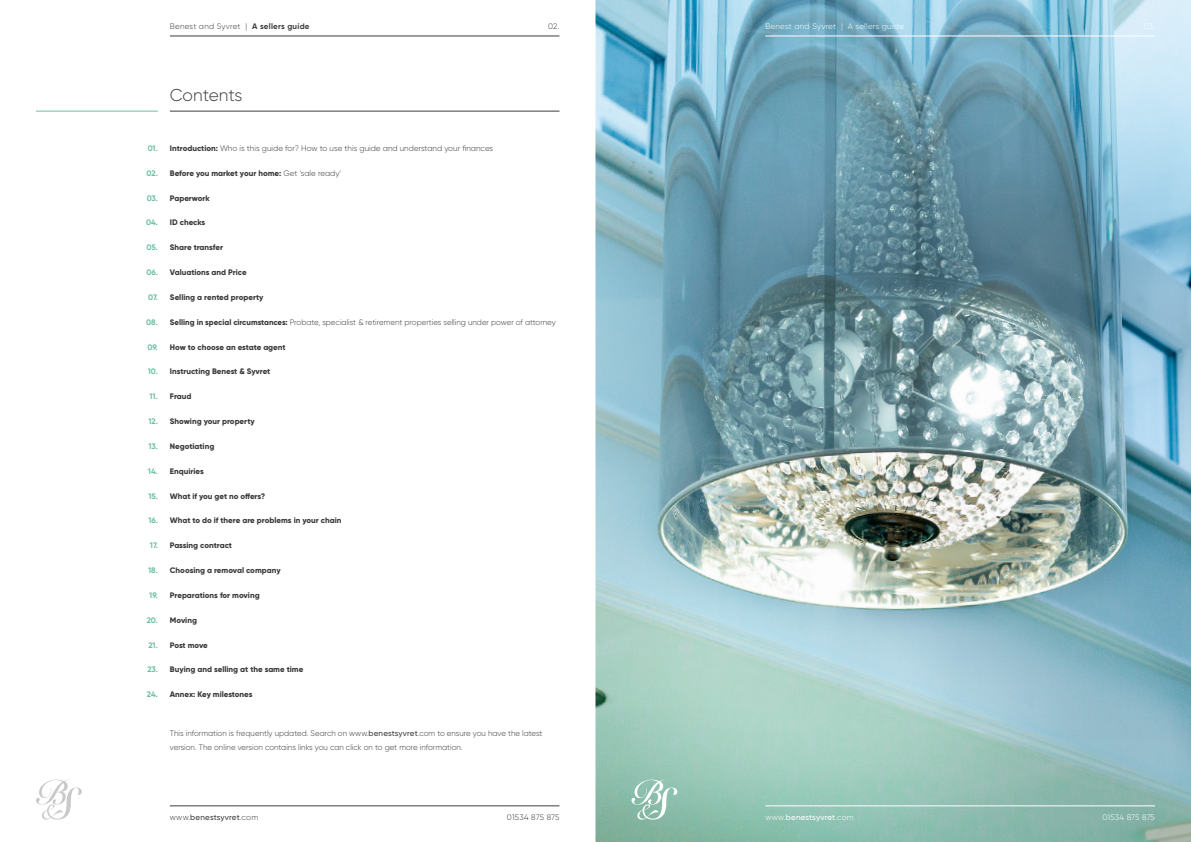
<style>
.page{position:relative;width:1191px;height:842px;background:#fff}
.page>*{position:absolute;margin:0;border:0;box-sizing:border-box;transform-origin:0 0}
.t1{font:300 17.1px "Gilroy";color:#3c3c3b}
.t2{font:800 8px "Gilroy";color:#3c3c3b}
.t3{font:300 8px/14px "Gilroy";color:#3c3c3b}
.t4{font:300 8px "Gilroy";letter-spacing:.03em;color:#fff}
.t5{font:300 8px "Gilroy";letter-spacing:.03em;color:#3c3c3b}
.t6{font:500 8px "Gilroy";letter-spacing:.015em;color:#3c3c3b}
.t7{font:500 8px "Gilroy";letter-spacing:.015em;color:#fff}
.t8{font:800 8px "Gilroy";letter-spacing:-.02em;color:#3c3c3b}
.t9{font:300 8px "Gilroy";letter-spacing:.02em;color:#3c3c3b}
.s1{font-weight:700}
.s2{font-weight:700;color:#6bbfa1}
.s3{font-weight:800}
.s4{font-weight:300}
.s5{font-weight:500}
</style>
<div class="page">
<img style="left:595px;top:0;width:596px;height:842px">
<hr style="left:36px;top:111px;width:122px;height:1px;background:#6bbfa1">
<hr style="left:170px;top:111px;width:389px;height:1px;background:#3c3c3b">
<hr style="left:170px;top:36px;width:389px;height:1px;background:#3c3c3b">
<hr style="left:765px;top:36px;width:390px;height:1px;background:#fff">
<hr style="left:170px;top:806px;width:389px;height:1px;background:#3c3c3b">
<hr style="left:765px;top:806px;width:390px;height:1px;background:#fff">
<svg style="left:36px;top:780px;width:46px;height:40px"></svg>
<svg style="left:631px;top:780px;width:46px;height:40px"></svg>
<p class="t5" style="left:170px;top:21px;width:141px">Benest and Syvret | <span class="s1">A sellers guide</span></p>
<p class="t4" style="left:765px;top:21px;width:140px">Benest and Syvret | A sellers guide</p>
<p class="t3" style="left:548px;top:19px;width:13px">02.</p>
<h1 class="t1" style="left:170px;top:85px;width:74px">Contents</h1>
<p class="t3" style="left:148px;top:141px;width:347px"><span class="s2">01.</span> <span class="s3">Introduction:</span> Who is this guide for? How to use this guide and understand your finances</p>
<p class="t2" style="left:147px;top:168px;width:196px"><span class="s2">02.</span> Before you market your home: <span class="s4">Get ‘sale ready’</span></p>
<p class="t2" style="left:147px;top:193px;width:65px"><span class="s2">03.</span> Paperwork</p>
<p class="t2" style="left:146px;top:218px;width:61px"><span class="s2">04.</span> ID checks</p>
<p class="t2" style="left:146px;top:242px;width:78px"><span class="s2">05.</span> Share transfer</p>
<p class="t2" style="left:146px;top:267px;width:102px"><span class="s2">06.</span> Valuations and Price</p>
<p class="t2" style="left:148px;top:292px;width:117px"><span class="s2">07.</span> Selling a rented property</p>
<p class="t3" style="left:146px;top:315px;width:411px"><span class="s2">08.</span> <span class="s3">Selling in special circumstances:</span> Probate, specialist &amp; retirement properties selling under power of attorney</p>
<p class="t2" style="left:147px;top:342px;width:140px"><span class="s2">09.</span> How to choose an estate agent</p>
<p class="t2" style="left:148px;top:366px;width:124px"><span class="s2">10.</span> Instructing Benest &amp; Syvret</p>
<p class="t2" style="left:149px;top:391px;width:43px"><span class="s2">11.</span> Fraud</p>
<p class="t2" style="left:148px;top:416px;width:108px"><span class="s2">12.</span> Showing your property</p>
<p class="t2" style="left:148px;top:441px;width:67px"><span class="s2">13.</span> Negotiating</p>
<p class="t2" style="left:148px;top:466px;width:57px"><span class="s2">14.</span> Enquiries</p>
<p class="t2" style="left:148px;top:491px;width:118px"><span class="s2">15.</span> What if you get no offers?</p>
<p class="t2" style="left:148px;top:515px;width:195px"><span class="s2">16.</span> What to do if there are problems in your chain</p>
<p class="t2" style="left:150px;top:540px;width:84px"><span class="s2">17.</span> Passing contract</p>
<p class="t2" style="left:148px;top:565px;width:134px"><span class="s2">18.</span> Choosing a removal company</p>
<p class="t2" style="left:149px;top:590px;width:112px"><span class="s2">19.</span> Preparations for moving</p>
<p class="t2" style="left:147px;top:615px;width:52px"><span class="s2">20.</span> Moving</p>
<p class="t8" style="left:148px;top:640px;width:61px"><span class="s2">21.</span> Post move</p>
<p class="t2" style="left:147px;top:664px;width:157px"><span class="s2">23.</span> Buying and selling at the same time</p>
<p class="t2" style="left:147px;top:689px;width:107px"><span class="s2">24.</span> Annex: Key milestones</p>
<p class="t3" style="left:170px;top:726px;width:374px">This information is frequently updated. Search on www.<span class="s5">benestsyvret</span>.com to ensure you have the latest version. The online version contains links you can click on to get more information.</p>
<p class="t6" style="left:170px;top:812px;width:90px"><span class="s4">www.</span>benestsyvret<span class="s4">.com</span></p>
<p class="t9" style="left:507px;top:812px;width:54px">01534 875 875</p>
<p class="t7" style="left:765px;top:812px;width:90px"><span class="s4">www.</span>benestsyvret<span class="s4">.com</span></p>
<p class="t4" style="left:1102px;top:812px;width:54px">01534 875 875</p>
</div>
